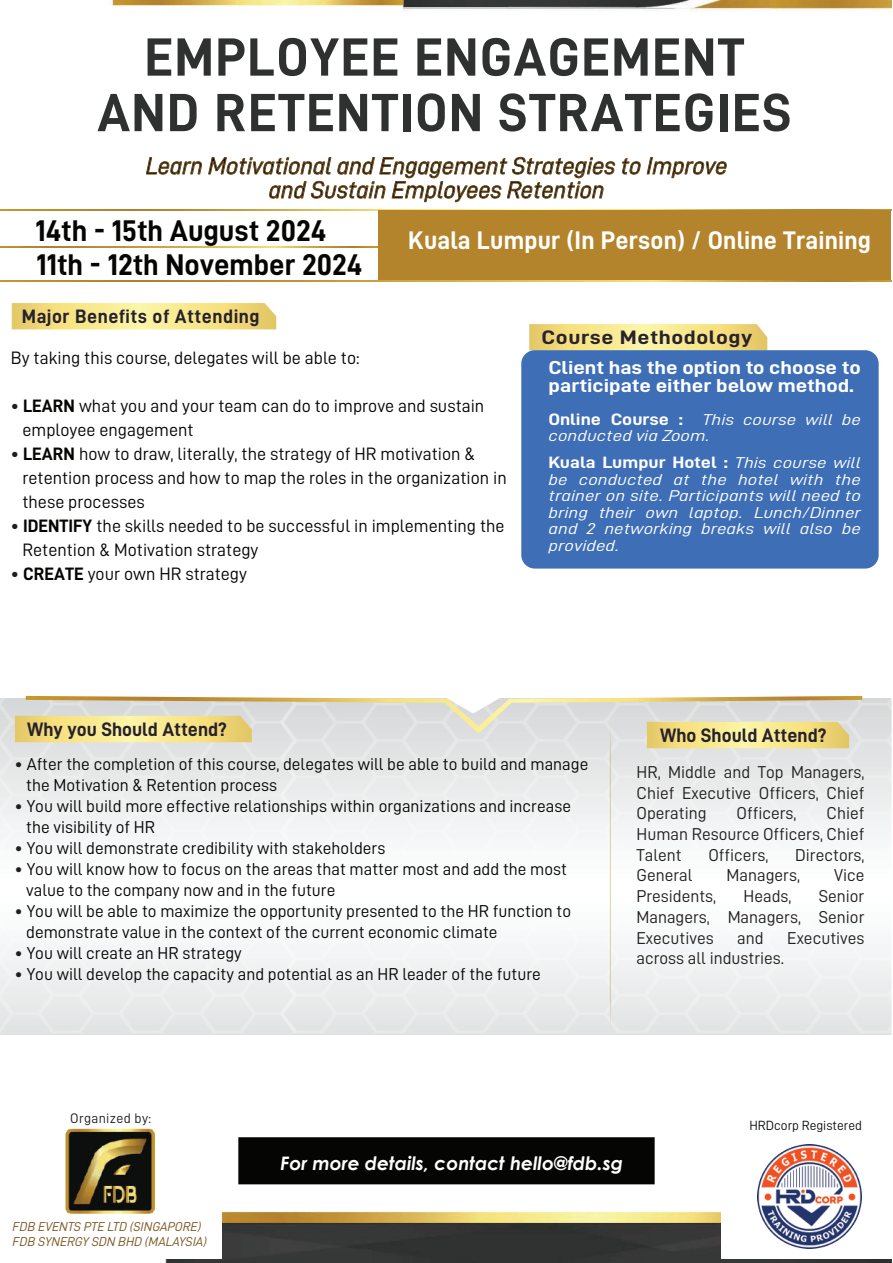
<style>
.page{position:relative;width:893px;height:1263px;background:#fff}
.page>*{position:absolute;margin:0;border:0;box-sizing:border-box;transform-origin:0 0}
.t1{font:54px/55.5px "D DIN Bold";letter-spacing:.025em;color:#2f3030;text-align:center}
.t2{font:30px "D DIN Bold";color:#050504}
.t3{font:25.5px "D DIN Bold";letter-spacing:.005em;color:#fff}
.t4{font:24px/24px "D DIN Italic";color:#050504;text-align:center}
.t5{font:19.5px "D DIN Bold";color:#26212e}
.t6{font:19.5px "D DIN Bold";letter-spacing:.025em;color:#26212e}
.t7{font:19.5px "D DIN Bold";letter-spacing:.025em;color:#28222f;scale:1.19 1}
.t8{font:18.75px/18px "D DIN Bold";color:#fff;scale:1.19 1}
.t9{font:italic 700 18.6px "Century Gothic";color:#fff}
.t10{font:18px/24px "D DIN";color:#050504}
.t11{font:17.25px/21px "D DIN";color:#050504}
.t12{font:17.25px/20.7px "D DIN";color:#211e1e;text-align:justify}
.t13{font:16.5px "D DIN Bold";color:#fff;scale:1.19 1}
.t14{font:15.75px/16.5px "D DIN Italic";color:#fff;scale:1.19 1}
.t15{font:13.95px "D DIN";letter-spacing:.025em;color:#201e1e}
.t16{font:13.35px "D DIN";color:#0e1110}
.t17{font:12.9px/15.5px "D DIN Italic";color:#7a5420}
.s1{font-family:"D DIN Bold";color:#211e1e}
.s2{font-family:"D DIN Bold"}
.s3{font-family:"D DIN Bold";font-size:16.5px}
.s4{font-family:"D DIN Italic";font-size:15.75px}
</style>
<div class="page">
<img style="left:0;top:0;width:891px;height:1263px">
<svg style="left:12px;top:303px;width:264px;height:26px"></svg>
<img style="left:0;top:697px;width:891px;height:336px">
<svg style="left:15px;top:696px;width:847px;height:332px"></svg>
<svg style="left:0;top:246px;width:378px;height:2px"></svg>
<svg style="left:0;top:209px;width:891px;height:2px"></svg>
<div style="left:378px;top:210px;width:513px;height:70px;background:#b4842c"></div>
<div style="left:0;top:1205px;width:221px;height:54px;background:#fff"></div>
<div style="left:721px;top:1205px;width:170px;height:54px;background:#fff"></div>
<img style="left:47px;top:1108px;width:126px;height:106px">
<img style="left:757px;top:1144px;width:104px;height:104px">
<svg style="left:529px;top:324px;width:238px;height:26px"></svg>
<div style="left:521px;top:350px;width:358px;height:218px;background:#3e6eb6;border-radius:14px"></div>
<svg style="left:146px;top:157px;width:56px;height:18px"></svg>
<svg style="left:622px;top:158px;width:19px;height:17px"></svg>
<svg style="left:647px;top:157px;width:80px;height:21px"></svg>
<svg style="left:208px;top:157px;width:407px;height:45px"></svg>
<svg style="left:0;top:280px;width:891px;height:2px"></svg>
<div style="left:238px;top:1137px;width:417px;height:47px;background:#050504"></div>
<h1 class="t1" style="left:97px;top:28px;width:696px">EMPLOYEE ENGAGEMENT<br>AND RETENTION STRATEGIES</h1>
<h3 class="t4" style="left:146px;top:153px;width:583px">Learn Motivational and Engagement Strategies to Improve and Sustain Employees Retention</h3>
<h2 class="t2" style="left:35px;top:214px;width:293px">14th - 15th August 2024</h2>
<h2 class="t2" style="left:36px;top:248px;width:328px">11th - 12th November 2024</h2>
<h3 class="t3" style="left:408px;top:226px;width:464px">Kuala Lumpur (In Person) / Online Training</h3>
<p class="t6" style="left:22px;top:305px;width:239px">Major Benefits of Attending</p>
<p class="t10" style="left:11px;top:345px;width:350px">By taking this course, delegates will be able to:</p>
<p class="t10" style="left:22px;top:393px;width:463px;text-indent:-12px"><span class="s1">•</span> <span class="s2">LEARN</span> what you and your team can do to improve and sustain employee engagement</p>
<p class="t10" style="left:22px;top:441px;width:486px;text-indent:-12px"><span class="s1">•</span> <span class="s2">LEARN</span> how to draw, literally, the strategy of HR motivation &amp; retention process and how to map the roles in the organization in these processes</p>
<p class="t10" style="left:22px;top:513px;width:484px;text-indent:-12px"><span class="s1">•</span> <span class="s2">IDENTIFY</span> the skills needed to be successful in implementing the<br>Retention &amp; Motivation strategy</p>
<p class="t10" style="left:11px;top:561px;width:238px"><span class="s1">•</span> <span class="s2">CREATE</span> your own HR strategy</p>
<p class="t7" style="left:541px;top:326px;width:179px">Course Methodology</p>
<p class="t8" style="left:549px;top:358px;width:264px">Client has the option to choose to participate either below method.</p>
<p class="t14" style="left:549px;top:411px;width:264px"><span class="s3">Online Course :</span> This course will be conducted via Zoom.</p>
<p class="t13" style="left:549px;top:453px;width:264px">Kuala Lumpur Hotel : <span class="s4">This course will</span></p>
<p class="t14" style="left:549px;top:471px;width:264px;text-align:justify">be conducted at the hotel with the trainer on site. Participants will need to bring their own laptop. Lunch/Dinner and 2 networking breaks will also be provided.</p>
<p class="t5" style="left:27px;top:718px;width:201px">Why you Should Attend?</p>
<p class="t5" style="left:660px;top:724px;width:168px">Who Should Attend?</p>
<p class="t11" style="left:26px;top:754px;width:564px;text-indent:-11px"><span class="s1">•</span> After the completion of this course, delegates will be able to build and manage the Motivation &amp; Retention process</p>
<p class="t11" style="left:26px;top:796px;width:546px;text-indent:-11px"><span class="s1">•</span> You will build more effective relationships within organizations and increase the visibility of HR</p>
<p class="t11" style="left:15px;top:838px;width:372px"><span class="s1">•</span> You will demonstrate credibility with stakeholders</p>
<p class="t11" style="left:26px;top:859px;width:542px;text-indent:-11px"><span class="s1">•</span> You will know how to focus on the areas that matter most and add the most value to the company now and in the future</p>
<p class="t11" style="left:26px;top:901px;width:546px;text-indent:-11px"><span class="s1">•</span> You will be able to maximize the opportunity presented to the HR function to demonstrate value in the context of the current economic climate</p>
<p class="t11" style="left:15px;top:943px;width:228px"><span class="s1">•</span> You will create an HR strategy</p>
<p class="t11" style="left:15px;top:964px;width:527px"><span class="s1">•</span> You will develop the capacity and potential as an HR leader of the future</p>
<p class="t12" style="left:636px;top:761px;width:229px">HR, Middle and Top Managers, Chief Executive Officers, Chief Operating</p>
<p class="t12" style="left:636px;top:803px;width:229px;text-indent:190px">Chief Human Resource Officers, Chief Talent</p>
<p class="t12" style="left:737px;top:803px;width:61px">Officers,</p>
<p class="t12" style="left:708px;top:844px;width:61px">Officers,</p>
<p class="t12" style="left:795px;top:844px;width:71px">Directors,</p>
<p class="t12" style="left:636px;top:865px;width:57px">General</p>
<p class="t12" style="left:727px;top:865px;width:75px">Managers,</p>
<p class="t12" style="left:834px;top:865px;width:32px">Vice</p>
<p class="t12" style="left:636px;top:885px;width:81px">Presidents,</p>
<p class="t12" style="left:744px;top:885px;width:49px">Heads,</p>
<p class="t12" style="left:636px;top:885px;width:229px;text-indent:182px">Senior Managers, Managers, Senior Executives</p>
<p class="t12" style="left:737px;top:927px;width:28px">and</p>
<p class="t12" style="left:787px;top:927px;width:79px">Executives</p>
<p class="t12" style="left:636px;top:948px;width:149px">across all industries.</p>
<p class="t15" style="left:70px;top:1110px;width:82px">Organized by:</p>
<p class="t17" style="left:13px;top:1218px;width:196px">FDB EVENTS PTE LTD (SINGAPORE)<br>FDB SYNERGY SDN BHD (MALAYSIA)</p>
<p class="t9" style="left:280px;top:1149px;width:344px">For more details, contact hello@fdb.sg</p>
<p class="t16" style="left:749px;top:1118px;width:114px">HRDcorp Registered</p>
</div>
